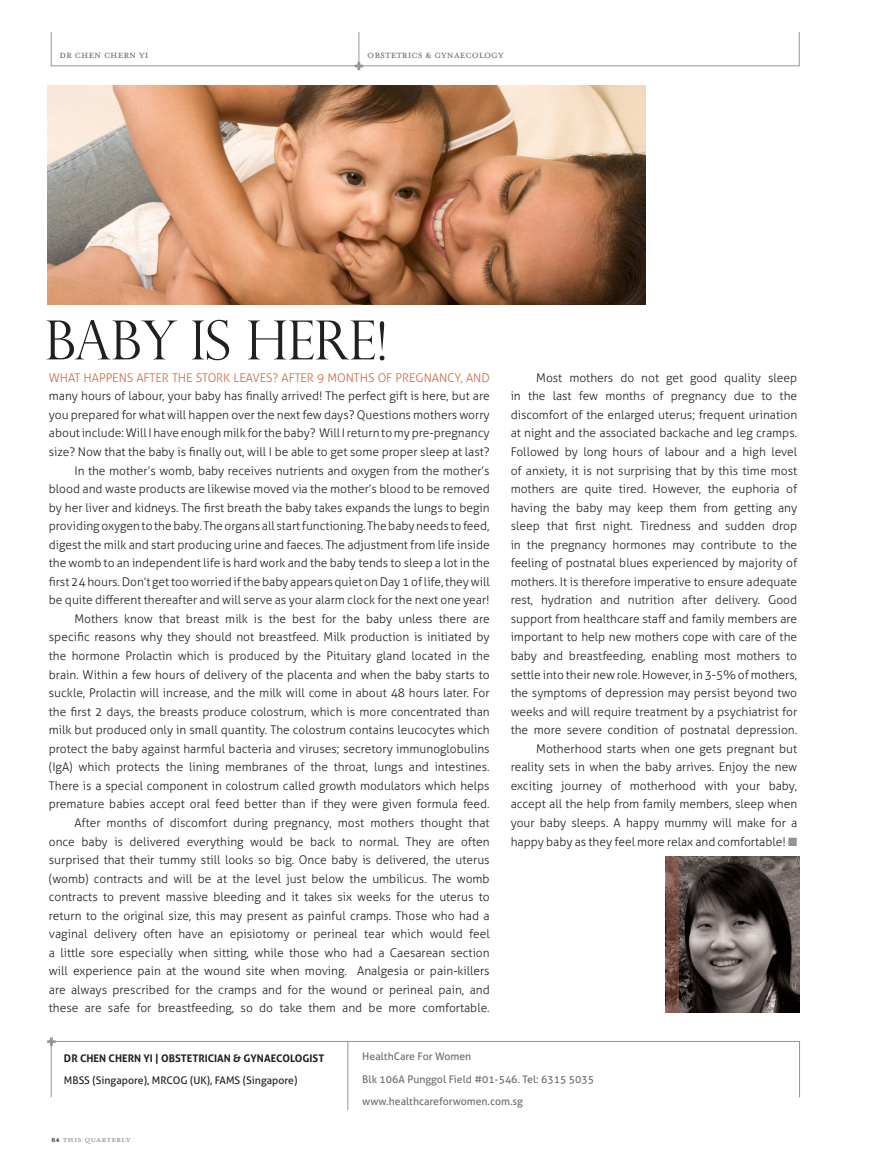
<style>
.page{position:relative;width:876px;height:1174px;background:#fff}
.page>*{position:absolute;margin:0;border:0;box-sizing:border-box;transform-origin:0 0}
.Advertorial_Headline{font:300 54px "Perpetua Titling";letter-spacing:-.015em;color:#231f20}
.Advertorial_Bodytext{font:300 12px/18.6px "Aller";color:#231f20;text-align:justify}
.t1{font:12px "Mrs Eaves All Small Caps";color:#6c6d70}
.Folio_page_number_LH{font:12px "Mrs Eaves All Petite Caps";color:#939598}
.Bio_Clinic_s_address{font:10.5px "Aller";color:#6c6d70}
.Bio_Dr_s_Name{font:10.5px "Aller";color:#231f20}
.Bio_Dr_s_Name-2{font:700 10.5px "Aller";color:#231f20}
.s1{color:#c96c45}
.s2{color:#939598}
.s3{color:#231f20}
</style>
<div class="page">
<div style="left:51px;top:32px;width:748px;height:34px;border:1px solid #939598"></div>
<hr style="left:359px;top:32px;width:1px;height:34px;background:#939598">
<svg style="left:355px;top:62px;width:8px;height:8px"></svg>
<div style="left:51px;top:1041px;width:749px;height:56px;border:1px solid #939598"></div>
<svg style="left:47px;top:1037px;width:9px;height:8px"></svg>
<hr style="left:348px;top:1041px;width:1px;height:69px;background:#939598">
<img style="left:666px;top:856px;width:133px;height:156px">
<svg style="left:666px;top:857px;width:13px;height:155px;background:#744d45"></svg>
<img style="left:48px;top:85px;width:597px;height:220px">
<p class="t1" style="left:60px;top:50px;width:91px">dr Chen Chern Yi</p>
<p class="t1" style="left:367px;top:50px;width:138px">Obstetrics &amp; Gynaecology</p>
<p class="Advertorial_Headline" style="left:45px;top:307px;width:343px">BABY IS HERE!</p>
<p class="Advertorial_Bodytext" style="left:49px;top:368px;width:442px"><span class="s1">WHAT HAPPENS AFTER THE STORK LEAVES? AFTER 9 MONTHS OF PREGNANCY, AND </span>many hours of labour, your baby has finally arrived! The perfect gift is here, but are you prepared for what will happen over the next few days? Questions mothers worry about include: Will I have enough milk for the baby? Will I return to my pre-pregnancy size? Now that the baby is finally out, will I be able to get some proper sleep at last?</p>
<p class="Advertorial_Bodytext" style="left:49px;top:461px;width:442px;text-indent:26px">In the mother’s womb, baby receives nutrients and oxygen from the mother’s blood and waste products are likewise moved via the mother’s blood to be removed by her liver and kidneys. The first breath the baby takes expands the lungs to begin providing oxygen to the baby. The organs all start functioning. The baby needs to feed, digest the milk and start producing urine and faeces. The adjustment from life inside the womb to an independent life is hard work and the baby tends to sleep a lot in the first 24 hours. Don’t get too worried if the baby appears quiet on Day 1 of life, they will be quite different thereafter and will serve as your alarm clock for the next one year!</p>
<p class="Advertorial_Bodytext" style="left:49px;top:609px;width:442px;text-indent:26px">Mothers know that breast milk is the best for the baby unless there are specific reasons why they should not breastfeed. Milk production is initiated by the hormone Prolactin which is produced by the Pituitary gland located in the brain. Within a few hours of delivery of the placenta and when the baby starts to suckle, Prolactin will increase, and the milk will come in about 48 hours later. For the first 2 days, the breasts produce colostrum, which is more concentrated than milk but produced only in small quantity. The colostrum contains leucocytes which protect the baby against harmful bacteria and viruses; secretory immunoglobulins (IgA) which protects the lining membranes of the throat, lungs and intestines.<br>There is a special component in colostrum called growth modulators which helps premature babies accept oral feed better than if they were given formula feed.</p>
<p class="Advertorial_Bodytext" style="left:49px;top:813px;width:442px;text-indent:26px">After months of discomfort during pregnancy, most mothers thought that once baby is delivered everything would be back to normal. They are often surprised that their tummy still looks so big. Once baby is delivered, the uterus (womb) contracts and will be at the level just below the umbilicus. The womb contracts to prevent massive bleeding and it takes six weeks for the uterus to return to the original size, this may present as painful cramps. Those who had a vaginal delivery often have an episiotomy or perineal tear which would feel a little sore especially when sitting, while those who had a Caesarean section will experience pain at the wound site when moving. Analgesia or pain-killers are always prescribed for the cramps and for the wound or perineal pain, and these are safe for breastfeeding, so do take them and be more comfortable.</p>
<p class="Advertorial_Bodytext" style="left:511px;top:368px;width:288px;text-indent:26px">Most mothers do not get good quality sleep in the last few months of pregnancy due to the discomfort of the enlarged uterus; frequent urination at night and the associated backache and leg cramps.<br>Followed by long hours of labour and a high level of anxiety, it is not surprising that by this time most mothers are quite tired. However, the euphoria of having the baby may keep them from getting any sleep that first night. Tiredness and sudden drop in the pregnancy hormones may contribute to the feeling of postnatal blues experienced by majority of mothers. It is therefore imperative to ensure adequate rest, hydration and nutrition after delivery. Good support from healthcare staff and family members are important to help new mothers cope with care of the baby and breastfeeding, enabling most mothers to settle into their new role. However, in 3-5% of mothers, the symptoms of depression may persist beyond two weeks and will require treatment by a psychiatrist for the more severe condition of postnatal depression.</p>
<p class="Advertorial_Bodytext" style="left:511px;top:739px;width:288px;text-indent:26px">Motherhood starts when one gets pregnant but reality sets in when the baby arrives. Enjoy the new exciting journey of motherhood with your baby, accept all the help from family members, sleep when your baby sleeps. A happy mummy will make for a happy baby as they feel more relax and comfortable! <span class="s2">■</span></p>
<p class="Bio_Dr_s_Name-2" style="left:64px;top:1051px;width:262px">DR CHEN CHERN YI | OBSTETRICIAN &amp; GYNAECOLOGIST</p>
<p class="Bio_Dr_s_Name" style="left:64px;top:1074px;width:235px">MBSS (Singapore), MRCOG (UK), FAMS (Singapore)</p>
<p class="Folio_page_number_LH" style="left:51px;top:1133px;width:81px"><span class="s3">84</span> this quarterly</p>
<p class="Bio_Clinic_s_address" style="left:362px;top:1050px;width:111px">HealthCare For Women</p>
<p class="Bio_Clinic_s_address" style="left:362px;top:1072px;width:233px">Blk 106A Punggol Field #01-546. Tel: 6315 5035</p>
<p class="Bio_Clinic_s_address" style="left:362px;top:1095px;width:162px">www.healthcareforwomen.com.sg</p>
</div>
